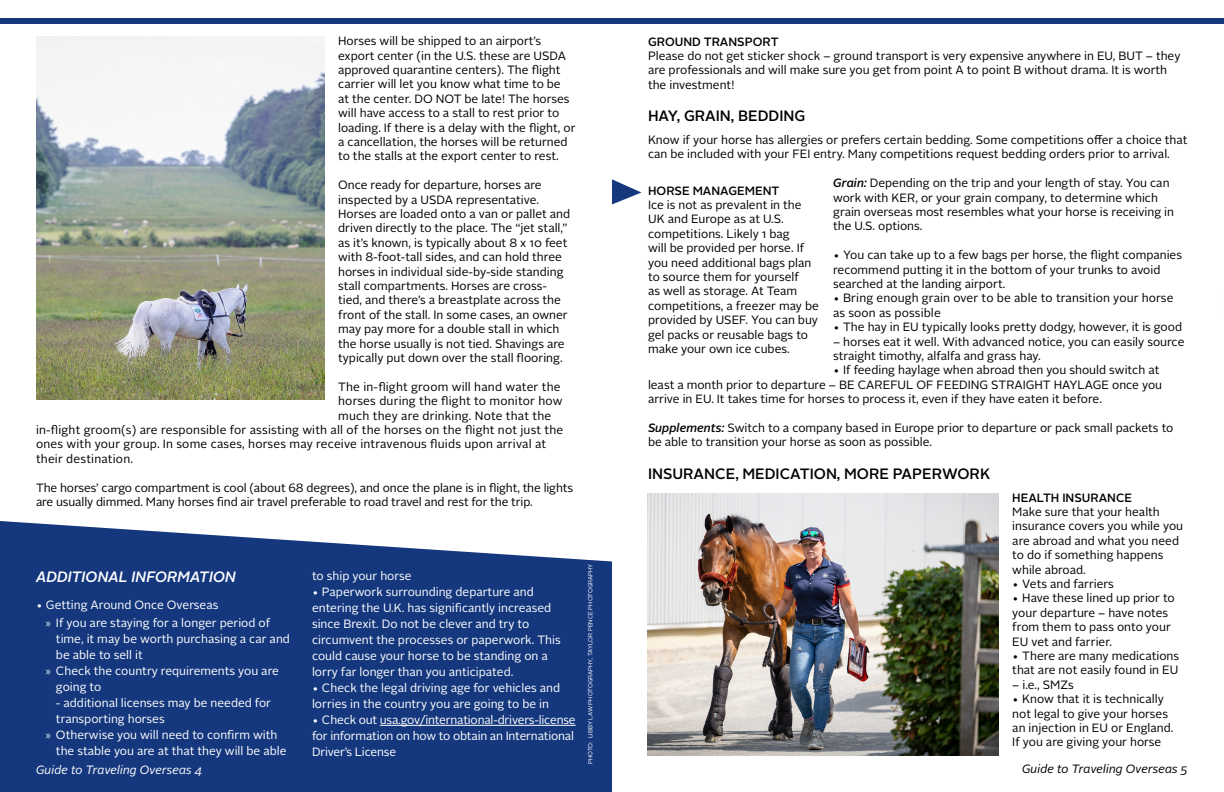
<style>
.page{position:relative;width:1224px;height:792px;background:#fff}
.page>*{position:absolute;margin:0;border:0;box-sizing:border-box;transform-origin:0 0}
.t1{font:500 15px "Alright Sans";color:#000}
.t2{font:italic 500 15px "Alright Sans";color:#fff}
.t3{font:12px/14.4px "Alright Sans";color:#000}
.t4{font:12px/16px "Alright Sans";color:#fff}
.t5{font:500 12px "Alright Sans";color:#000}
.t6{font:italic 12px "Alright Sans";color:#000}
.t7{font:italic 12px "Alright Sans";color:#fff}
.t8{font:6px "Alright Sans";color:#fff}
.s1{font-family:"Myriad Pro"}
.s2{font-weight:500;font-style:italic}
</style>
<div class="page">
<div style="left:612px;top:18px;width:612px;height:5px;background:#14377d"></div>
<div style="left:0;top:18px;width:612px;height:5px;background:#14377d"></div>
<svg style="left:0;top:521px;width:612px;height:271px;background:#254686"></svg>
<hr style="left:380px;top:725px;width:196px;height:1px;background:#fff">
<img style="left:648px;top:493px;width:350px;height:263px">
<svg style="left:612px;top:179px;width:29px;height:25px"></svg>
<img style="left:36px;top:36px;width:288px;height:364px">
<p class="t3" style="left:338px;top:34px;width:239px">Horses will be shipped to an airport’s export center (in the U.S. these are USDA approved quarantine centers). The flight carrier will let you know what time to be<br>at the center. DO NOT be late! The horses will have access to a stall to rest prior to loading. If there is a delay with the flight, or a cancellation, the horses will be returned to the stalls at the export center to rest.</p>
<p class="t3" style="left:338px;top:178px;width:234px">Once ready for departure, horses are inspected by a USDA representative.<br>Horses are loaded onto a van or pallet and driven directly to the place. The “jet stall,” as it’s known, is typically about 8 x 10 feet with 8-foot-tall sides, and can hold three horses in individual side-by-side standing stall compartments. Horses are cross&shy;tied, and there’s a breastplate across the front of the stall. In some cases, an owner may pay more for a double stall in which the horse usually is not tied. Shavings are typically put down over the stall flooring.</p>
<p class="t3" style="left:338px;top:380px;width:224px">The in-flight groom will hand water the</p>
<p class="t3" style="left:338px;top:394px;width:226px">horses during the flight to monitor how</p>
<p class="t3" style="left:338px;top:408px;width:215px">much they are drinking. Note that the</p>
<p class="t3" style="left:36px;top:423px;width:529px">in-flight groom(s) are responsible for assisting with all of the horses on the flight not just the</p>
<p class="t3" style="left:36px;top:437px;width:512px">ones with your group. In some cases, horses may receive intravenous fluids upon arrival at</p>
<p class="t3" style="left:36px;top:452px;width:99px">their destination.</p>
<p class="t3" style="left:36px;top:480px;width:539px">The horses’ cargo compartment is cool (about 68 degrees), and once the plane is in flight, the lights are usually dimmed. Many horses find air travel preferable to road travel and rest for the trip.</p>
<p class="t2" style="left:36px;top:567px;width:201px">ADDITIONAL INFORMATION</p>
<p class="t4" style="left:46px;top:596px;width:226px;line-height:18px;text-indent:-10px">• Getting Around Once Overseas<br><span class="s1">»</span> If you are staying for a longer period of</p>
<p class="t4" style="left:56px;top:631px;width:235px">time, it may be worth purchasing a car and</p>
<p class="t4" style="left:56px;top:647px;width:88px">be able to sell it</p>
<p class="t4" style="left:46px;top:663px;width:234px"><span class="s1">»</span> Check the country requirements you are</p>
<p class="t4" style="left:56px;top:679px;width:47px">going to</p>
<p class="t4" style="left:56px;top:695px;width:217px">- additional licenses may be needed for</p>
<p class="t4" style="left:56px;top:711px;width:110px">transporting horses</p>
<p class="t4" style="left:46px;top:727px;width:233px"><span class="s1">»</span> Otherwise you will need to confirm with</p>
<p class="t4" style="left:56px;top:743px;width:232px">the stable you are at that they will be able</p>
<p class="t7" style="left:36px;top:762px;width:168px">Guide to Traveling Overseas 4</p>
<p class="t4" style="left:312px;top:568px;width:101px">to ship your horse</p>
<p class="t4" style="left:312px;top:584px;width:250px">• Paperwork surrounding departure and entering the U.K. has significantly increased since Brexit. Do not be clever and try to circumvent the processes or paperwork. This could cause your horse to be standing on a lorry far longer than you anticipated.</p>
<p class="t4" style="left:312px;top:680px;width:250px">• Check the legal driving age for vehicles and lorries in the country you are going to be in</p>
<p class="t4" style="left:312px;top:712px;width:265px">• Check out usa.gov/international-drivers-license for information on how to obtain an International<br>Driver’s License</p>
<p class="t8" style="left:586px;top:764px;width:202px;rotate:-90deg">PHOTO: LIBBY LAW PHOTOGRAPHY, TAYLOR PENCE PHOTOGRAPHY</p>
<p class="t5" style="left:648px;top:33px;width:132px">GROUND TRANSPORT</p>
<p class="t3" style="left:648px;top:49px;width:534px">Please do not get sticker shock – ground transport is very expensive anywhere in EU, BUT – they are professionals and will make sure you get from point A to point B without drama. It is worth the investment!</p>
<p class="t1" style="left:648px;top:106px;width:159px">HAY, GRAIN, BEDDING</p>
<p class="t3" style="left:648px;top:133px;width:541px">Know if your horse has allergies or prefers certain bedding. Some competitions offer a choice that can be included with your FEI entry. Many competitions request bedding orders prior to arrival.</p>
<p class="t3" style="left:833px;top:176px;width:343px"><span class="s2">Grain:</span> Depending on the trip and your length of stay. You can work with KER, or your grain company, to determine which grain overseas most resembles what your horse is receiving in the U.S. options.</p>
<p class="t3" style="left:833px;top:248px;width:350px">• You can take up to a few bags per horse, the flight companies recommend putting it in the bottom of your trunks to avoid searched at the landing airport.</p>
<p class="t3" style="left:833px;top:291px;width:342px">• Bring enough grain over to be able to transition your horse as soon as possible</p>
<p class="t3" style="left:833px;top:320px;width:351px">• The hay in EU typically looks pretty dodgy, however, it is good</p>
<p class="t3" style="left:833px;top:334px;width:353px">– horses eat it well. With advanced notice, you can easily source straight timothy, alfalfa and grass hay.</p>
<p class="t3" style="left:648px;top:363px;width:516px;text-indent:185px">• If feeding haylage when abroad then you should switch at least a month prior to departure – BE CAREFUL OF FEEDING STRAIGHT HAYLAGE once you arrive in EU. It takes time for horses to process it, even if they have eaten it before.</p>
<p class="t3" style="left:648px;top:421px;width:527px"><span class="s2">Supplements:</span> Switch to a company based in Europe prior to departure or pack small packets to be able to transition your horse as soon as possible.</p>
<p class="t1" style="left:648px;top:463px;width:344px">INSURANCE, MEDICATION, MORE PAPERWORK</p>
<p class="t5" style="left:1012px;top:489px;width:121px">HEALTH INSURANCE</p>
<p class="t3" style="left:1012px;top:505px;width:172px">Make sure that your health insurance covers you while you are abroad and what you need to do if something happens while abroad.</p>
<p class="t3" style="left:1012px;top:577px;width:103px">• Vets and farriers</p>
<p class="t3" style="left:1012px;top:591px;width:164px">• Have these lined up prior to your departure – have notes from them to pass onto your<br>EU vet and farrier.</p>
<p class="t3" style="left:1012px;top:649px;width:168px">• There are many medications that are not easily found in EU</p>
<p class="t3" style="left:1012px;top:678px;width:63px">– i.e., SMZs</p>
<p class="t3" style="left:1012px;top:692px;width:163px">• Know that it is technically not legal to give your horses an injection in EU or England.<br>If you are giving your horse</p>
<p class="t5" style="left:648px;top:182px;width:133px">HORSE MANAGEMENT</p>
<p class="t3" style="left:648px;top:198px;width:172px">Ice is not as prevalent in the<br>UK and Europe as at U.S. competitions. Likely 1 bag<br>will be provided per horse. If you need additional bags plan to source them for yourself<br>as well as storage. At Team competitions, a freezer may be provided by USEF. You can buy gel packs or reusable bags to make your own ice cubes.</p>
<p class="t6" style="left:1022px;top:761px;width:167px">Guide to Traveling Overseas 5</p>
</div>
